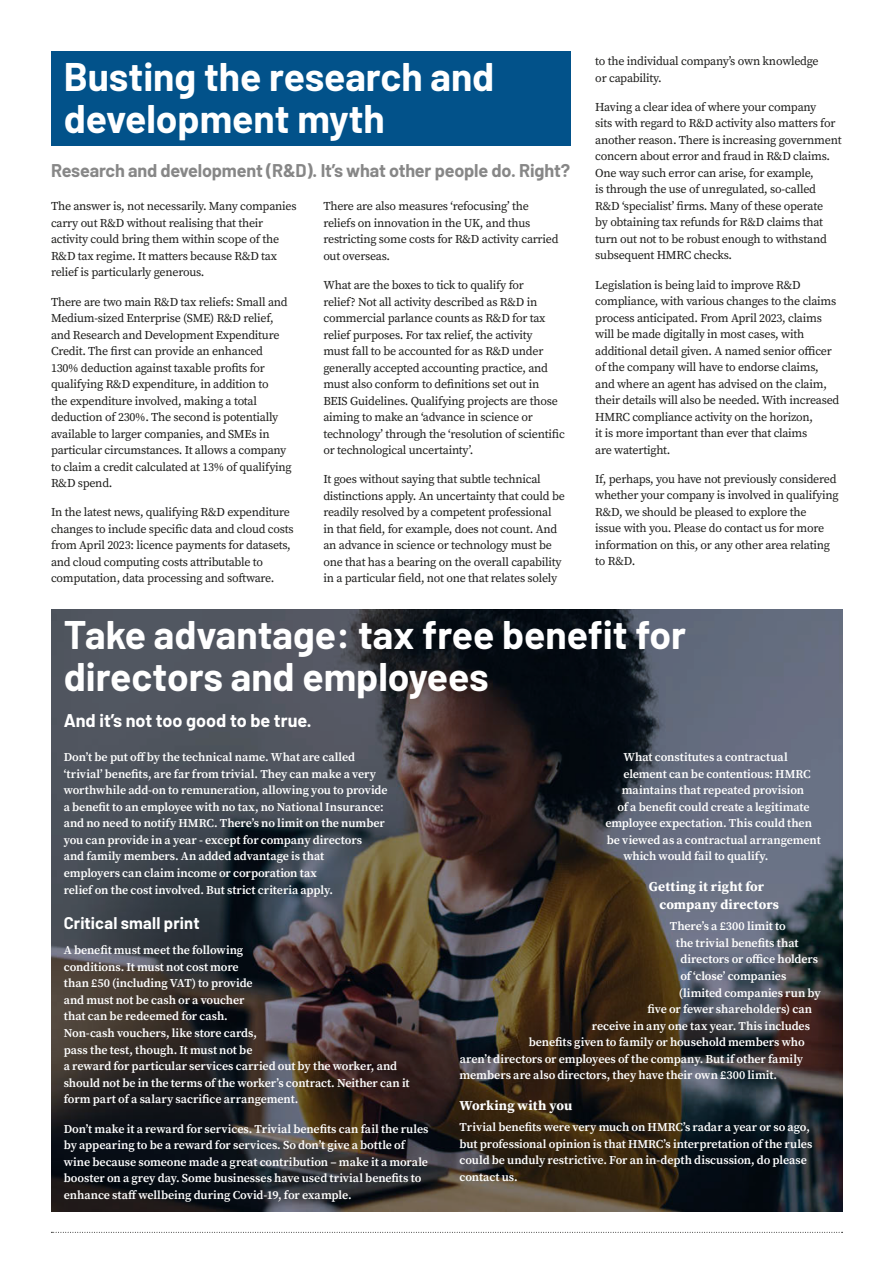
<style>
.page{position:relative;width:893px;height:1263px;background:#fff}
.page>*{position:absolute;margin:0;border:0;box-sizing:border-box;transform-origin:0 0}
.t1{font:700 39px/42px "Barlow";color:#fff}
.t2{font:700 18px "Barlow";letter-spacing:-.01em;color:#878787}
.t3{font:700 18px "Barlow";color:#fff}
.t4{font:700 16.5px "Barlow";letter-spacing:.01em;color:#fff}
.t5{font:700 13.5px/18.1px "Source Serif Pro";letter-spacing:.01em;color:#fff}
.t6{font:12px/16.5px "Source Serif Pro";letter-spacing:-.02em;color:#1d1d1b}
.t7{font:600 12px/16.5px "Source Serif Pro";letter-spacing:-.01em;color:#fff}
</style>
<div class="page">
<svg style="left:51px;top:609px;width:792px;height:603px;background:#3d3c3e"></svg>
<svg style="left:51px;top:1232px;width:792px;height:1px"></svg>
<div style="left:51px;top:51px;width:519px;height:95px;background:#02528a"></div>
<h1 class="t1" style="left:64px;top:53px;width:432px">Busting the research and development myth</h1>
<h2 class="t2" style="left:51px;top:157px;width:520px">Research and development (R&amp;D). It’s what other people do. Right?</h2>
<p class="t6" style="left:51px;top:198px;width:247px">The answer is, not necessarily. Many companies carry out R&amp;D without realising that their activity could bring them within scope of the R&amp;D tax regime. It matters because R&amp;D tax relief is particularly generous.</p>
<p class="t6" style="left:51px;top:293px;width:242px">There are two main R&amp;D tax reliefs: Small and Medium-sized Enterprise (SME) R&amp;D relief, and Research and Development Expenditure Credit. The first can provide an enhanced 130% deduction against taxable profits for qualifying R&amp;D expenditure, in addition to<br>the expenditure involved, making a total deduction of 230%. The second is potentially available to larger companies, and SMEs in particular circumstances. It allows a company to claim a credit calculated at 13% of qualifying R&amp;D spend.</p>
<p class="t6" style="left:51px;top:504px;width:244px">In the latest news, qualifying R&amp;D expenditure changes to include specific data and cloud costs from April 2023: licence payments for datasets, and cloud computing costs attributable to computation, data processing and software.</p>
<p class="t6" style="left:323px;top:198px;width:237px">There are also measures ‘refocusing’ the reliefs on innovation in the UK, and thus restricting some costs for R&amp;D activity carried out overseas.</p>
<p class="t6" style="left:323px;top:277px;width:243px">What are the boxes to tick to qualify for<br>relief? Not all activity described as R&amp;D in commercial parlance counts as R&amp;D for tax relief purposes. For tax relief, the activity<br>must fall to be accounted for as R&amp;D under generally accepted accounting practice, and must also conform to definitions set out in BEIS Guidelines. Qualifying projects are those aiming to make an ‘advance in science or technology’ through the ‘resolution of scientific or technological uncertainty’.</p>
<p class="t6" style="left:323px;top:471px;width:243px">It goes without saying that subtle technical distinctions apply. An uncertainty that could be readily resolved by a competent professional in that field, for example, does not count. And an advance in science or technology must be one that has a bearing on the overall capability in a particular field, not one that relates solely</p>
<p class="t6" style="left:595px;top:53px;width:225px">to the individual company’s own knowledge or capability.</p>
<p class="t6" style="left:595px;top:99px;width:248px">Having a clear idea of where your company<br>sits with regard to R&amp;D activity also matters for another reason. There is increasing government concern about error and fraud in R&amp;D claims.<br>One way such error can arise, for example,<br>is through the use of unregulated, so-called R&amp;D ‘specialist’ firms. Many of these operate<br>by obtaining tax refunds for R&amp;D claims that turn out not to be robust enough to withstand subsequent HMRC checks.</p>
<p class="t6" style="left:595px;top:276px;width:246px">Legislation is being laid to improve R&amp;D compliance, with various changes to the claims process anticipated. From April 2023, claims will be made digitally in most cases, with additional detail given. A named senior officer of the company will have to endorse claims, and where an agent has advised on the claim, their details will also be needed. With increased HMRC compliance activity on the horizon,<br>it is more important than ever that claims<br>are watertight.</p>
<p class="t6" style="left:595px;top:471px;width:245px">If, perhaps, you have not previously considered whether your company is involved in qualifying R&amp;D, we should be pleased to explore the<br>issue with you. Please do contact us for more information on this, or any other area relating to R&amp;D.</p>
<h1 class="t1" style="left:64px;top:611px;width:624px">Take advantage: tax free benefit for directors and employees</h1>
<h2 class="t3" style="left:64px;top:708px;width:250px">And it’s not too good to be true.</h2>
<p class="t7" style="left:64px;top:749px;width:325px">Don’t be put off by the technical name. What are called ‘trivial’ benefits, are far from trivial. They can make a very worthwhile add-on to remuneration, allowing you to provide a benefit to an employee with no tax, no National Insurance: and no need to notify HMRC. There’s no limit on the number you can provide in a year - except for company directors<br>and family members. An added advantage is that<br>employers can claim income or corporation tax<br>relief on the cost involved. But strict criteria apply.</p>
<h3 class="t4" style="left:64px;top:911px;width:137px">Critical small print</h3>
<p class="t7" style="left:64px;top:942px;width:347px">A benefit must meet the following<br>conditions. It must not cost more<br>than £50 (including VAT) to provide<br>and must not be cash or a voucher<br>that can be redeemed for cash.<br>Non-cash vouchers, like store cards,<br>pass the test, though. It must not be<br>a reward for particular services carried out by the worker, and should not be in the terms of the worker’s contract. Neither can it form part of a salary sacrifice arrangement.</p>
<p class="t7" style="left:64px;top:1120px;width:366px">Don’t make it a reward for services. Trivial benefits can fail the rules by appearing to be a reward for services. So don’t give a bottle of wine because someone made a great contribution – make it a morale booster on a grey day. Some businesses have used trivial benefits to enhance staff wellbeing during Covid-19, for example.</p>
<p class="t7" style="left:623px;top:749px;width:166px">What constitutes a contractual</p>
<p class="t7" style="left:623px;top:765px;width:189px">element can be contentious: HMRC</p>
<p class="t7" style="left:622px;top:782px;width:184px">maintains that repeated provision</p>
<p class="t7" style="left:617px;top:798px;width:194px">of a benefit could create a legitimate</p>
<p class="t7" style="left:605px;top:815px;width:208px">employee expectation. This could then</p>
<p class="t7" style="left:607px;top:831px;width:215px">be viewed as a contractual arrangement</p>
<p class="t7" style="left:623px;top:848px;width:147px">which would fail to qualify.</p>
<p class="t5" style="left:659px;top:877px;width:121px;text-indent:-11px">Getting it right for company directors</p>
<p class="t7" style="left:670px;top:918px;width:117px">There’s a £300 limit to</p>
<p class="t7" style="left:676px;top:934px;width:124px">the trivial benefits that</p>
<p class="t7" style="left:680px;top:951px;width:139px">directors or office holders</p>
<p class="t7" style="left:680px;top:968px;width:108px">of ‘close’ companies</p>
<p class="t7" style="left:679px;top:984px;width:143px">(limited companies run by</p>
<p class="t7" style="left:647px;top:1001px;width:166px">five or fewer shareholders) can</p>
<p class="t7" style="left:592px;top:1017px;width:220px">receive in any one tax year. This includes</p>
<p class="t7" style="left:529px;top:1034px;width:277px">benefits given to family or household members who</p>
<p class="t7" style="left:460px;top:1050px;width:345px">aren’t directors or employees of the company. But if other family</p>
<p class="t7" style="left:460px;top:1067px;width:319px">members are also directors, they have their own £300 limit.</p>
<p class="t5" style="left:460px;top:1096px;width:114px">Working with you</p>
<p class="t7" style="left:460px;top:1119px;width:354px">Trivial benefits were very much on HMRC’s radar a year or so ago, but professional opinion is that HMRC’s interpretation of the rules could be unduly restrictive. For an in-depth discussion, do please contact us.</p>
</div>
